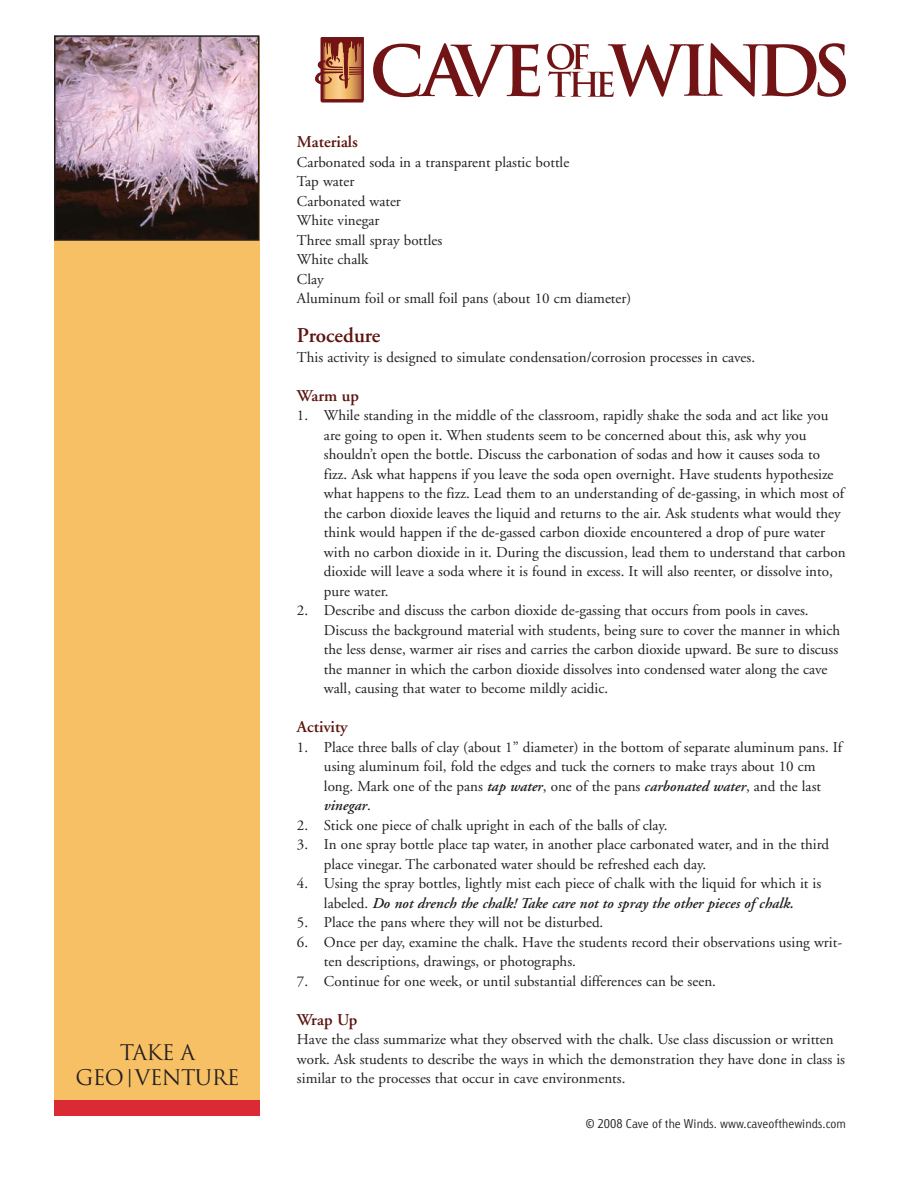
<style>
.page{position:relative;width:918px;height:1188px;background:#fff}
.page>*{position:absolute;margin:0;border:0;box-sizing:border-box;transform-origin:0 0}
.t1{font:21px/25.2px "Trajan";letter-spacing:-.035em;color:#231f20;text-align:center}
.t2{font:600 21px "Adobe Garamond";color:#5d1510}
.t3{font:600 16.5px "Adobe Garamond";color:#5d1510}
.t4{font:15px/19.5px "Adobe Garamond";color:#231f20}
.t5{font:12px "Linotype Tetria Light Tab";color:#231f20}
.s1{font-family:"Folio BEF";font-weight:300}
.s2{font-weight:600;font-style:italic}
</style>
<div class="page">
<div style="left:54px;top:38px;width:205px;height:1078px;background:#f7c065"></div>
<svg style="left:315px;top:37px;width:49px;height:66px"></svg>
<svg style="left:373px;top:43px;width:167px;height:54px"></svg>
<svg style="left:547px;top:43px;width:299px;height:54px"></svg>
<div style="left:54px;top:1100px;width:206px;height:16px;background:#da2a34"></div>
<img style="left:57px;top:38px;width:199px;height:200px">
<div style="left:54px;top:35px;width:205px;height:206px;border:2px solid #231f20"></div>
<h1 class="t1" style="left:75px;top:1040px;width:166px">TAKE A<br>GEO <span class="s1">|</span> VENTURE</h1>
<p class="t3" style="left:297px;top:135px;width:62px">Materials</p>
<p class="t4" style="left:297px;top:153px;width:336px">Carbonated soda in a transparent plastic bottle<br>Tap water<br>Carbonated water<br>White vinegar<br>Three small spray bottles<br>White chalk<br>Clay<br>Aluminum foil or small foil pans (about 10 cm diameter)</p>
<h1 class="t2" style="left:297px;top:327px;width:85px">Procedure</h1>
<p class="t4" style="left:297px;top:348px;width:460px">This activity is designed to simulate condensation/corrosion processes in caves.</p>
<p class="t3" style="left:297px;top:389px;width:63px">Warm up</p>
<p class="t4" style="left:324px;top:407px;width:523px;text-indent:-27px">1. While standing in the middle of the classroom, rapidly shake the soda and act like you are going to open it. When students seem to be concerned about this, ask why you shouldn’t open the bottle. Discuss the carbonation of sodas and how it causes soda to fizz. Ask what happens if you leave the soda open overnight. Have students hypothesize what happens to the fizz. Lead them to an understanding of de-gassing, in which most of the carbon dioxide leaves the liquid and returns to the air. Ask students what would they think would happen if the de-gassed carbon dioxide encountered a drop of pure water with no carbon dioxide in it. During the discussion, lead them to understand that carbon dioxide will leave a soda where it is found in excess. It will also reenter, or dissolve into, pure water.</p>
<p class="t4" style="left:324px;top:602px;width:518px;text-indent:-27px">2. Describe and discuss the carbon dioxide de-gassing that occurs from pools in caves.<br>Discuss the background material with students, being sure to cover the manner in which the less dense, warmer air rises and carries the carbon dioxide upward. Be sure to discuss the manner in which the carbon dioxide dissolves into condensed water along the cave wall, causing that water to become mildly acidic.</p>
<p class="t3" style="left:297px;top:720px;width:52px">Activity</p>
<p class="t4" style="left:324px;top:738px;width:520px;text-indent:-27px">1. Place three balls of clay (about 1” diameter) in the bottom of separate aluminum pans. If using aluminum foil, fold the edges and tuck the corners to make trays about 10 cm long. Mark one of the pans <span class="s2">tap water</span>, one of the pans <span class="s2">carbonated water</span>, and the last <span class="s2">vinegar</span>.</p>
<p class="t4" style="left:297px;top:816px;width:372px">2. Stick one piece of chalk upright in each of the balls of clay.</p>
<p class="t4" style="left:324px;top:836px;width:507px;text-indent:-27px">3. In one spray bottle place tap water, in another place carbonated water, and in the third place vinegar. The carbonated water should be refreshed each day.</p>
<p class="t4" style="left:297px;top:875px;width:526px;text-align:center">4. Using the spray bottles, lightly mist each piece of chalk with the liquid for which it is labeled. <span class="s2">Do not drench the chalk! Take care not to spray the other pieces of chalk.</span></p>
<p class="t4" style="left:297px;top:914px;width:308px">5. Place the pans where they will not be disturbed.</p>
<p class="t4" style="left:324px;top:933px;width:520px;text-indent:-27px">6. Once per day, examine the chalk. Have the students record their observations using writ&shy;ten descriptions, drawings, or photographs.</p>
<p class="t4" style="left:297px;top:972px;width:420px">7. Continue for one week, or until substantial differences can be seen.</p>
<p class="t3" style="left:297px;top:1013px;width:62px">Wrap Up</p>
<p class="t4" style="left:297px;top:1031px;width:550px">Have the class summarize what they observed with the chalk. Use class discussion or written work. Ask students to describe the ways in which the demonstration they have done in class is similar to the processes that occur in cave environments.</p>
<p class="t5" style="left:586px;top:1118px;width:262px">© 2008 Cave of the Winds. www.caveofthewinds.com</p>
</div>
